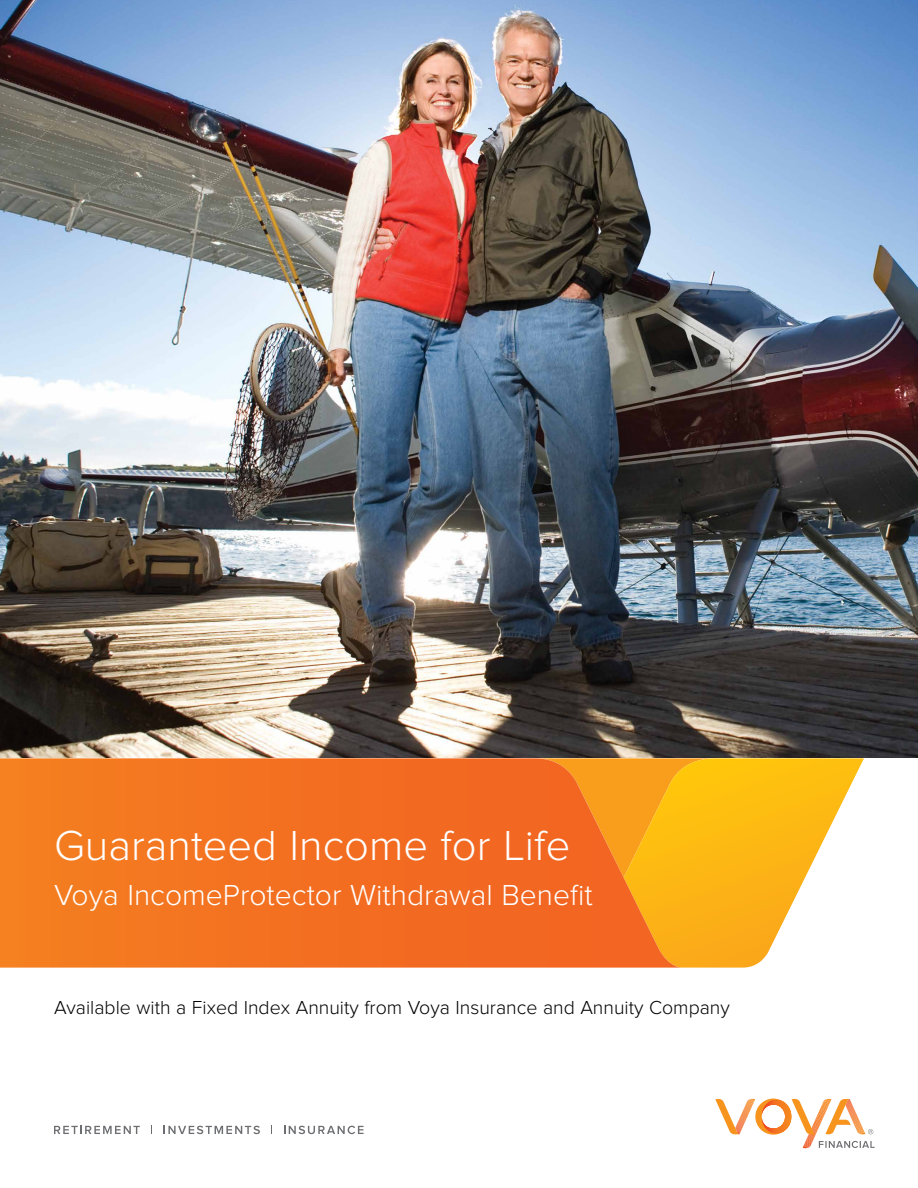
<style>
.page{position:relative;width:918px;height:1188px;background:#fff}
.page>*{position:absolute;margin:0;border:0;box-sizing:border-box;transform-origin:0 0}
.t1{font:300 43.5px "Proxima Nova";color:#fff}
.t2{font:300 30px "Proxima Nova";color:#fff}
.t3{font:300 19.5px "Proxima Nova";color:#000}
</style>
<div class="page">
<svg style="left:54px;top:1126px;width:86px;height:8px"></svg>
<svg style="left:164px;top:1126px;width:96px;height:8px"></svg>
<svg style="left:284px;top:1126px;width:80px;height:8px"></svg>
<svg style="left:715px;top:1098px;width:160px;height:51px"></svg>
<img style="left:0;top:0;width:918px;height:758px">
<svg style="left:681px;top:758px;width:183px;height:210px"></svg>
<svg style="left:0;top:758px;width:681px;height:210px;background:#f37621"></svg>
<h1 class="t1" style="left:54px;top:821px;width:518px">Guaranteed Income for Life</h1>
<h2 class="t2" style="left:54px;top:878px;width:540px">Voya IncomeProtector Withdrawal Benefit</h2>
<p class="t3" style="left:54px;top:997px;width:677px">Available with a Fixed Index Annuity from Voya Insurance and Annuity Company</p>
</div>
